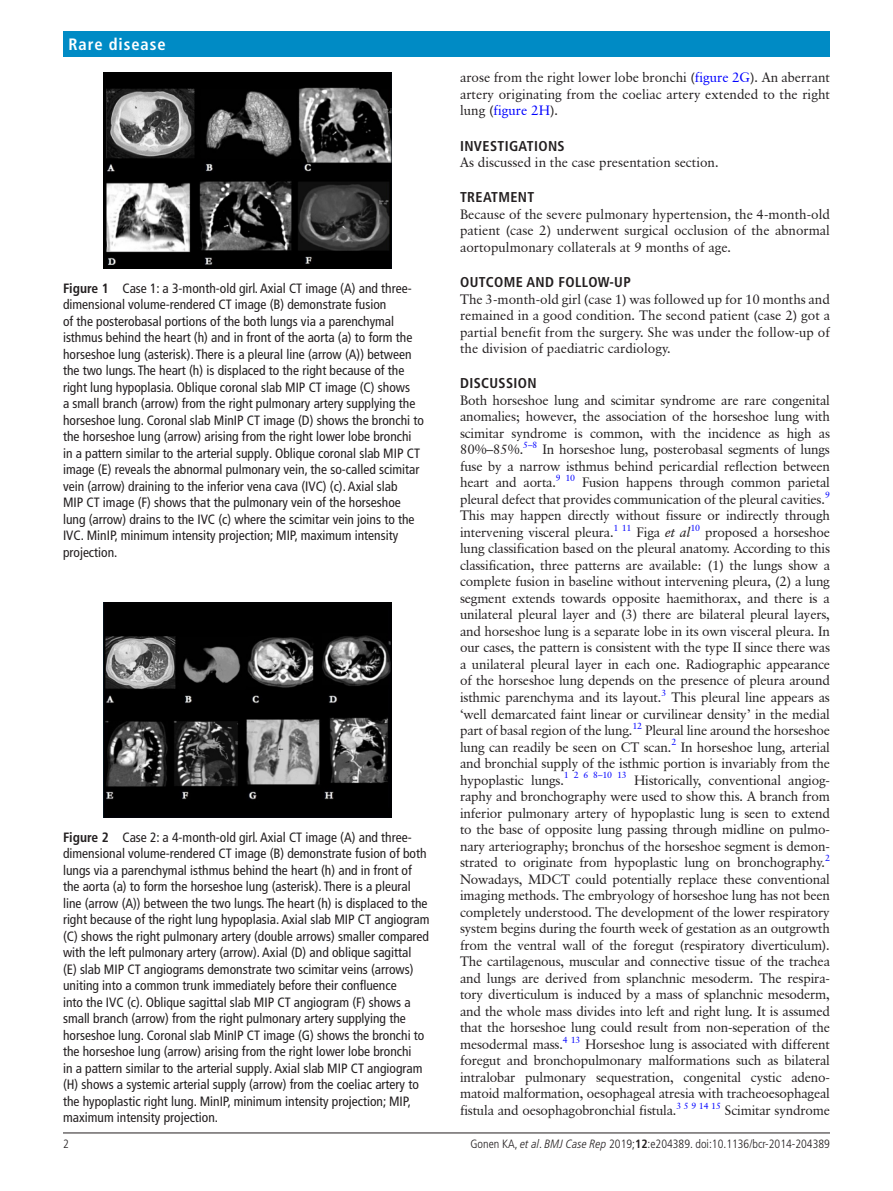
<style>
.page{position:relative;width:893px;height:1191px;background:#fff}
.page>*{position:absolute;margin:0;border:0;box-sizing:border-box;transform-origin:0 0}
.t1{font:700 condensed 16.5px "Frutiger LT Pro";color:#fff}
.t2{font:700 condensed 14.25px "Frutiger LT Pro";letter-spacing:.025em;color:#231f20}
.t3{font:13.5px/16.5px "Classical Garamond BT";color:#231f20;text-align:justify}
.t4{font:condensed 13.5px/16.5px "Frutiger LT Pro";color:#231f20}
.t5{font:300 condensed 12px "Frutiger LT Pro";color:#231f20}
.s1{font-weight:700}
.s2{color:#00f}
.s3{font-style:italic}
</style>
<div class="page">
<hr style="left:63px;top:1132px;width:767px;height:1px;background:#231f20">
<div style="left:63px;top:31px;width:767px;height:25px;background:#008bc5"></div>
<img style="left:104px;top:72px;width:288px;height:197px">
<img style="left:104px;top:603px;width:288px;height:214px">
<p class="t1" style="left:69px;top:34px;width:99px">RARE DISEASE</p>
<p class="t4" style="left:63px;top:280px;width:362px"><span class="s1">FIGURE 1</span> Case 1: a 3-month-old girl. Axial CT image (A) and three&shy;dimensional volume-rendered CT image (B) demonstrate fusion<br>of the posterobasal portions of the both lungs via a parenchymal isthmus behind the heart (h) and in front of the aorta (a) to form the horseshoe lung (asterisk). There is a pleural line (arrow (A)) between the two lungs. The heart (h) is displaced to the right because of the right lung hypoplasia. Oblique coronal slab MIP CT image (C) shows<br>a small branch (arrow) from the right pulmonary artery supplying the horseshoe lung. Coronal slab MinIP CT image (D) shows the bronchi to the horseshoe lung (arrow) arising from the right lower lobe bronchi in a pattern similar to the arterial supply. Oblique coronal slab MIP CT image (E) reveals the abnormal pulmonary vein, the so-called scimitar vein (arrow) draining to the inferior vena cava (IVC) (c). Axial slab<br>MIP CT image (F) shows that the pulmonary vein of the horseshoe lung (arrow) drains to the IVC (c) where the scimitar vein joins to the IVC. MinIP, minimum intensity projection; MIP, maximum intensity projection.</p>
<p class="t4" style="left:63px;top:828px;width:368px"><span class="s1">FIGURE 2</span> Case 2: a 4-month-old girl. Axial CT image (A) and three&shy;dimensional volume-rendered CT image (B) demonstrate fusion of both lungs via a parenchymal isthmus behind the heart (h) and in front of the aorta (a) to form the horseshoe lung (asterisk). There is a pleural line (arrow (A)) between the two lungs. The heart (h) is displaced to the right because of the right lung hypoplasia. Axial slab MIP CT angiogram (C) shows the right pulmonary artery (double arrows) smaller compared with the left pulmonary artery (arrow). Axial (D) and oblique sagittal<br>(E) slab MIP CT angiograms demonstrate two scimitar veins (arrows) uniting into a common trunk immediately before their confluence<br>into the IVC (c). Oblique sagittal slab MIP CT angiogram (F) shows a small branch (arrow) from the right pulmonary artery supplying the horseshoe lung. Coronal slab MinIP CT image (G) shows the bronchi to the horseshoe lung (arrow) arising from the right lower lobe bronchi<br>in a pattern similar to the arterial supply. Axial slab MIP CT angiogram (H) shows a systemic arterial supply (arrow) from the coeliac artery to the hypoplastic right lung. MinIP, minimum intensity projection; MIP, maximum intensity projection.</p>
<p class="t3" style="left:460px;top:69px;width:371px">arose from the right lower lobe bronchi (<span class="s2">figure 2G</span>). An aberrant artery originating from the coeliac artery extended to the right lung (<span class="s2">figure 2H</span>).</p>
<p class="t2" style="left:460px;top:137px;width:105px">INVESTIGATIONS</p>
<p class="t3" style="left:460px;top:154px;width:260px">As discussed in the case presentation section.</p>
<p class="t2" style="left:460px;top:189px;width:74px">TREATMENT</p>
<p class="t3" style="left:460px;top:206px;width:371px">Because of the severe pulmonary hypertension, the 4-month-old patient (case 2) underwent surgical occlusion of the abnormal aortopulmonary collaterals at 9 months of age.</p>
<p class="t2" style="left:460px;top:274px;width:172px">OUTCOME AND FOLLOW-UP</p>
<p class="t3" style="left:460px;top:290px;width:371px">The 3-month-old girl (case 1) was followed up for 10 months and remained in a good condition. The second patient (case 2) got a partial benefit from the surgery. She was under the follow-up of the division of paediatric cardiology.</p>
<p class="t2" style="left:460px;top:375px;width:78px">DISCUSSION</p>
<p class="t3" style="left:460px;top:392px;width:371px">Both horseshoe lung and scimitar syndrome are rare congenital anomalies; however, the association of the horseshoe lung with scimitar syndrome is common, with the incidence as high as 80%–85%.<sup>5–8</sup> In horseshoe lung, posterobasal segments of lungs fuse by a narrow isthmus behind pericardial reflection between heart and aorta.<sup>9</sup> <sup>10</sup> Fusion happens through common parietal pleural defect that provides communication of the pleural cavities.<sup>9<br></sup>This may happen directly without fissure or indirectly through intervening visceral pleura.<sup>1</sup> <sup>11</sup> Figa <span class="s3">et al</span><sup>10</sup> proposed a horseshoe lung classification based on the pleural anatomy. According to this classification, three patterns are available: (1) the lungs show a complete fusion in baseline without intervening pleura, (2) a lung segment extends towards opposite haemithorax, and there is a unilateral pleural layer and (3) there are bilateral pleural layers, and horseshoe lung is a separate lobe in its own visceral pleura. In our cases, the pattern is consistent with the type II since there was a unilateral pleural layer in each one. Radiographic appearance of the horseshoe lung depends on the presence of pleura around isthmic parenchyma and its layout.<sup>3</sup> This pleural line appears as ‘well demarcated faint linear or curvilinear density’ in the medial part of basal region of the lung.<sup>12</sup> Pleural line around the horseshoe lung can readily be seen on CT scan.<sup>2</sup> In horseshoe lung, arterial and bronchial supply of the isthmic portion is invariably from the hypoplastic lungs.<sup>1</sup> <sup>2</sup> <sup>6</sup> <sup>8–10</sup> <sup>13</sup> Historically, conventional angiog&shy;raphy and bronchography were used to show this. A branch from inferior pulmonary artery of hypoplastic lung is seen to extend to the base of opposite lung passing through midline on pulmo&shy;nary arteriography; bronchus of the horseshoe segment is demon&shy;strated to originate from hypoplastic lung on bronchography.<sup>2<br></sup>Nowadays, MDCT could potentially replace these conventional imaging methods. The embryology of horseshoe lung has not been completely understood. The development of the lower respiratory system begins during the fourth week of gestation as an outgrowth from the ventral wall of the foregut (respiratory diverticulum).<br>The cartilagenous, muscular and connective tissue of the trachea and lungs are derived from splanchnic mesoderm. The respira&shy;tory diverticulum is induced by a mass of splanchnic mesoderm, and the whole mass divides into left and right lung. It is assumed that the horseshoe lung could result from non-seperation of the mesodermal mass.<sup>4</sup> <sup>13</sup> Horseshoe lung is associated with different foregut and bronchopulmonary malformations such as bilateral intralobar pulmonary sequestration, congenital cystic adeno&shy;matoid malformation, oesophageal atresia with tracheoesophageal fistula and oesophagobronchial fistula.<sup>3</sup> <sup>5</sup> <sup>9</sup> <sup>14</sup> <sup>15</sup> Scimitar syndrome</p>
<p class="t5" style="left:63px;top:1136px;width:7px">2</p>
<p class="t5" style="left:470px;top:1136px;width:361px">Gonen KA, <span class="s3">et al</span>. <span class="s3">BMJ Case Rep</span> 2019;<span class="s1">12</span>:e204389. doi:10.1136/bcr-2014-204389</p>
</div>
